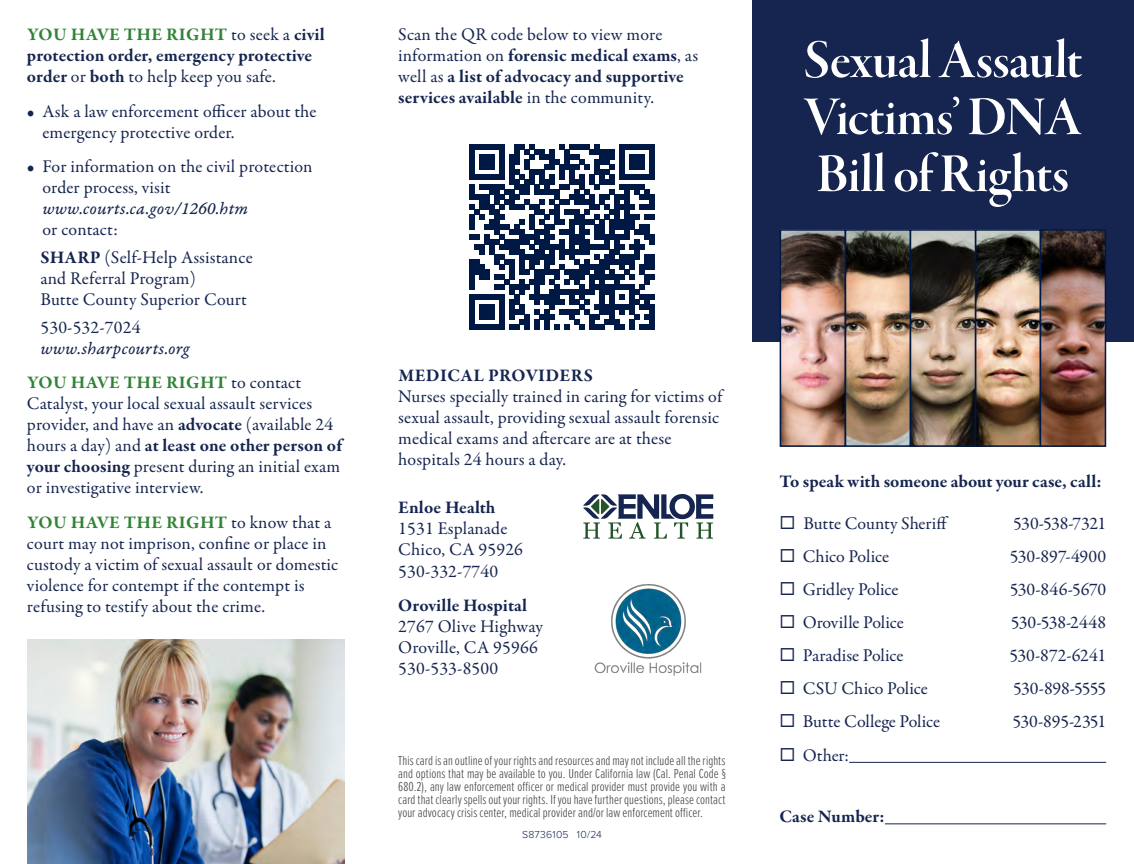
<style>
.page{position:relative;width:1134px;height:864px;background:#fff}
.page>*{position:absolute;margin:0;border:0;box-sizing:border-box;transform-origin:0 0}
.t1{font:57px/57px "Garamond Premr Pro Smbd Disp";letter-spacing:-.005em;color:#fff;text-align:justify}
.t2{font:18px/21px "Garamond Premr Pro";letter-spacing:.005em;color:#15254f}
.t3{font:700 18px/21px "Garamond Premr Pro";letter-spacing:.005em;color:#15254f}
.t4{font:18px "Garamond Premr Pro It Capt";letter-spacing:.01em;color:#15254f}
.t5{font:700 18px "Garamond Premr Pro";letter-spacing:.025em;color:#15254f}
.t6{font:18px "Garamond Premr Pro";letter-spacing:-.025em;color:#15254f}
.t7{font:18px "Garamond Premr Pro";letter-spacing:-.04em;color:#15254f}
.t8{font:300 13.5px/13px "Proxima Nova Ex Cn";letter-spacing:.005em;color:#414042;text-align:justify}
.t9{font:300 10.5px "Proxima Nova";letter-spacing:.025em;color:#15254f}
.s1{color:#318336}
.s2{font-weight:400}
.s3{font-weight:700}
.s4{font-weight:700;color:#318336}
</style>
<div class="page">
<div style="left:753px;top:0;width:381px;height:341px;background:#15254f"></div>
<hr style="left:849px;top:762px;width:257px;height:1px;background:#15254f">
<hr style="left:885px;top:823px;width:221px;height:1px;background:#15254f">
<img style="left:783px;top:232px;width:320px;height:212px">
<div style="left:780px;top:229px;width:66px;height:218px;border:2px solid #001844"></div>
<div style="left:845px;top:229px;width:66px;height:218px;border:2px solid #001844"></div>
<div style="left:975px;top:229px;width:66px;height:218px;border:2px solid #001844"></div>
<div style="left:910px;top:229px;width:66px;height:218px;border:2px solid #001844"></div>
<div style="left:1040px;top:229px;width:66px;height:218px;border:2px solid #001844"></div>
<img style="left:595px;top:584px;width:107px;height:92px">
<svg style="left:469px;top:144px;width:186px;height:185px"></svg>
<div style="left:650px;top:304px;width:5px;height:25px;background:#001844"></div>
<svg style="left:583px;top:494px;width:130px;height:45px"></svg>
<img style="left:27px;top:639px;width:317px;height:225px">
<p class="t3" style="left:27px;top:24px;width:299px"><span class="s1">YOU HAVE THE RIGHT</span> <span class="s2">to seek a</span> civil protection order, emergency protective order <span class="s2">or</span> both <span class="s2">to help keep you safe.</span></p>
<p class="t2" style="left:42px;top:101px;width:276px;text-indent:-15px">• Ask a law enforcement officer about the emergency protective order.</p>
<p class="t2" style="left:42px;top:156px;width:272px;text-indent:-15px">• For information on the civil protection order process, visit</p>
<p class="t4" style="left:42px;top:198px;width:207px">www.courts.ca.gov/1260.htm</p>
<p class="t2" style="left:40px;top:216px;width:214px;line-height:27.8px">or contact:<br><span class="s3">SHARP</span> (Self-Help Assistance</p>
<p class="t2" style="left:40px;top:268px;width:208px">and Referral Program)<br>Butte County Superior Court</p>
<p class="t2" style="left:40px;top:317px;width:101px">530-532-7024</p>
<p class="t4" style="left:40px;top:337px;width:150px">www.sharpcourts.org</p>
<p class="t2" style="left:27px;top:372px;width:316px"><span class="s4">YOU HAVE THE RIGHT</span> to contact Catalyst, your local sexual assault services provider, and have an <span class="s3">advocate</span> (available 24 hours a day) and <span class="s3">at least one other person of your choosing</span> present during an initial exam or investigative interview.</p>
<p class="t2" style="left:27px;top:512px;width:313px"><span class="s4">YOU HAVE THE RIGHT</span> to know that a court may not imprison, confine or place in custody a victim of sexual assault or domestic violence for contempt if the contempt is refusing to testify about the crime.</p>
<p class="t2" style="left:398px;top:24px;width:301px">Scan the QR code below to view more information on <span class="s3">forensic medical exams</span>, as well as <span class="s3">a list of advocacy and supportive services available</span> in the community.</p>
<p class="t5" style="left:398px;top:365px;width:196px">MEDICAL PROVIDERS</p>
<p class="t2" style="left:398px;top:387px;width:326px">Nurses specially trained in caring for victims of sexual assault, providing sexual assault forensic medical exams and aftercare are at these hospitals 24 hours a day.</p>
<p class="t3" style="left:398px;top:498px;width:99px">Enloe Health</p>
<p class="t2" style="left:398px;top:519px;width:126px">1531 Esplanade<br>Chico, CA 95926<br>530-332-7740</p>
<p class="t3" style="left:398px;top:595px;width:130px">Oroville Hospital</p>
<p class="t2" style="left:398px;top:616px;width:146px">2767 Olive Highway<br>Oroville, CA 95966<br>530-533-8500</p>
<p class="t8" style="left:398px;top:753px;width:329px">This card is an outline of your rights and resources and may not include all the rights and options that may be available to you. Under California law (Cal. Penal Code § 680.2), any law enforcement officer or medical provider must provide you with a card that clearly spells out your rights. If you have further questions, please contact your advocacy crisis center, medical provider and/or law enforcement officer.</p>
<p class="t9" style="left:522px;top:826px;width:81px">S8736105 10/24</p>
<h1 class="t1" style="left:804px;top:34px;width:280px">Sexual Assault Victims’ DNA Bill of Rights</h1>
<p class="t3" style="left:780px;top:471px;width:324px">To speak with someone about your case, call:</p>
<p class="t2" style="left:780px;top:513px;width:171px">◻ Butte County Sheriff</p>
<p class="t6" style="left:1013px;top:512px;width:94px">530-538-7321</p>
<p class="t2" style="left:780px;top:546px;width:111px">◻ Chico Police</p>
<p class="t2" style="left:1010px;top:546px;width:98px">530-897-4900</p>
<p class="t2" style="left:780px;top:579px;width:121px">◻ Gridley Police</p>
<p class="t2" style="left:1010px;top:579px;width:98px">530-846-5670</p>
<p class="t2" style="left:780px;top:612px;width:126px">◻ Oroville Police</p>
<p class="t2" style="left:1011px;top:612px;width:97px">530-538-2448</p>
<p class="t2" style="left:780px;top:645px;width:126px">◻ Paradise Police</p>
<p class="t2" style="left:1009px;top:645px;width:98px">530-872-6241</p>
<p class="t2" style="left:780px;top:679px;width:150px">◻ CSU Chico Police</p>
<p class="t7" style="left:1013px;top:678px;width:95px">530-898-5555</p>
<p class="t2" style="left:780px;top:712px;width:162px">◻ Butte College Police</p>
<p class="t2" style="left:1012px;top:712px;width:95px">530-895-2351</p>
<p class="t2" style="left:780px;top:745px;width:71px">◻ Other:</p>
<p class="t3" style="left:780px;top:806px;width:107px">Case Number:</p>
</div>
